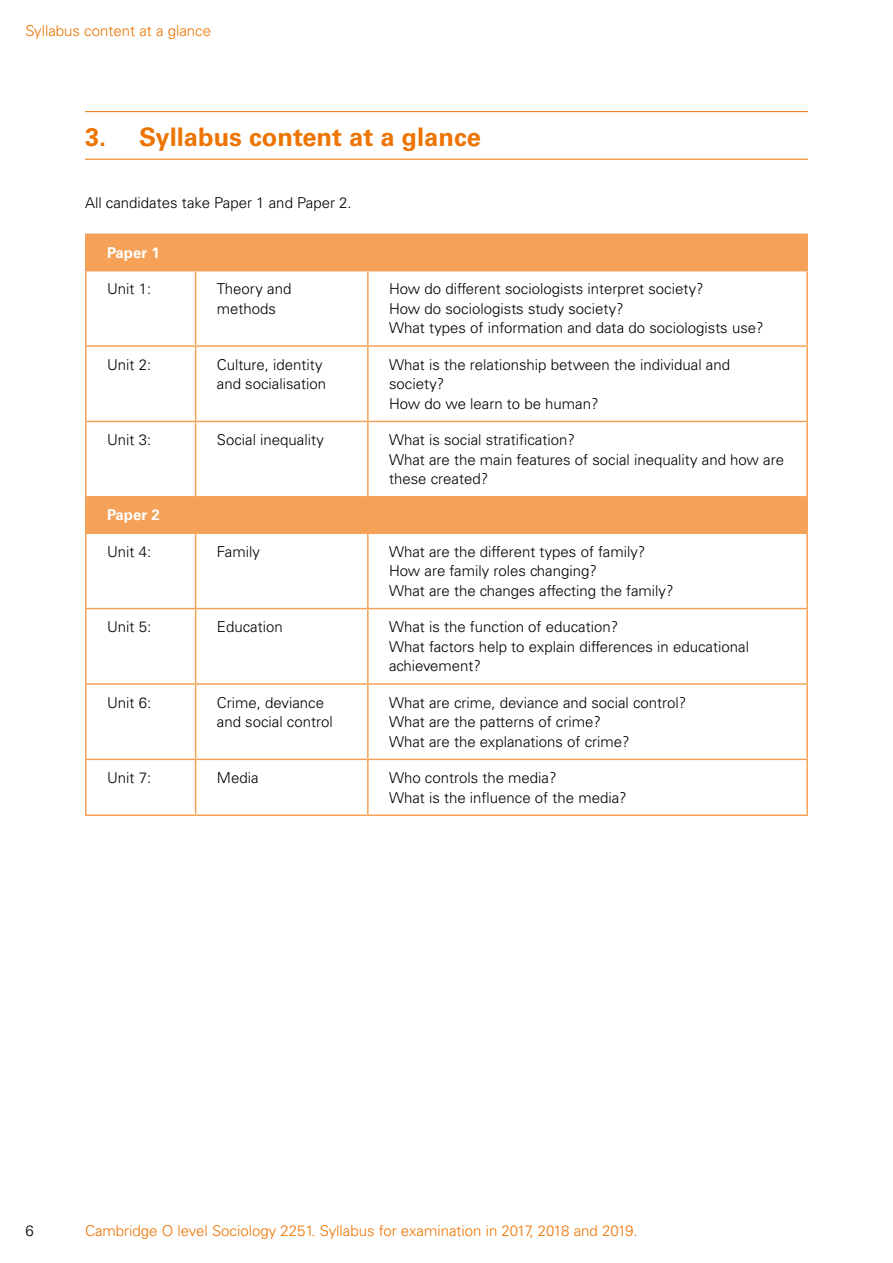
<style>
.page{position:relative;width:893px;height:1263px;background:#fff}
.page>*{position:absolute;margin:0;border:0;box-sizing:border-box;transform-origin:0 0}
.t1{font:700 25.5px "Univers LT Std";color:#ee7402}
.t2{font:300 15px/19.5px "Univers LT Std";color:#000}
.t3{font:300 15px "Univers LT Std";color:#ee7402}
.t4{font:700 15px "Univers LT Std";color:#fff}
</style>
<div class="page">
<hr style="left:85px;top:111px;width:723px;height:1px;background:#ee7402">
<hr style="left:85px;top:159px;width:723px;height:1px;background:#ee7402">
<svg style="left:87px;top:235px;width:719px;height:297px"></svg>
<hr style="left:367px;top:271px;width:2px;height:74px;background:#f5a157">
<hr style="left:196px;top:345px;width:172px;height:2px;background:#f5a157">
<hr style="left:195px;top:347px;width:1px;height:74px;background:#f5a157">
<hr style="left:368px;top:345px;width:440px;height:2px;background:#f5a157">
<hr style="left:367px;top:347px;width:2px;height:74px;background:#f5a157">
<hr style="left:85px;top:421px;width:111px;height:1px;background:#f5a157">
<hr style="left:196px;top:421px;width:172px;height:1px;background:#f5a157">
<hr style="left:195px;top:422px;width:1px;height:74px;background:#f5a157">
<hr style="left:368px;top:421px;width:440px;height:1px;background:#f5a157">
<hr style="left:367px;top:422px;width:2px;height:74px;background:#f5a157">
<hr style="left:195px;top:534px;width:1px;height:74px;background:#f5a157">
<hr style="left:367px;top:534px;width:2px;height:74px;background:#f5a157">
<hr style="left:85px;top:608px;width:111px;height:1px;background:#f5a157">
<hr style="left:196px;top:608px;width:172px;height:1px;background:#f5a157">
<hr style="left:195px;top:609px;width:1px;height:74px;background:#f5a157">
<hr style="left:368px;top:608px;width:440px;height:1px;background:#f5a157">
<hr style="left:367px;top:609px;width:2px;height:74px;background:#f5a157">
<hr style="left:85px;top:683px;width:111px;height:2px;background:#f5a157">
<hr style="left:196px;top:683px;width:172px;height:2px;background:#f5a157">
<hr style="left:195px;top:685px;width:1px;height:74px;background:#f5a157">
<hr style="left:368px;top:683px;width:440px;height:2px;background:#f5a157">
<hr style="left:367px;top:685px;width:2px;height:74px;background:#f5a157">
<hr style="left:85px;top:759px;width:111px;height:1px;background:#f5a157">
<hr style="left:196px;top:759px;width:172px;height:1px;background:#f5a157">
<hr style="left:195px;top:760px;width:1px;height:54px;background:#f5a157">
<hr style="left:368px;top:759px;width:440px;height:1px;background:#f5a157">
<hr style="left:367px;top:760px;width:2px;height:54px;background:#f5a157">
<hr style="left:806px;top:271px;width:2px;height:74px;background:#f5a157">
<hr style="left:85px;top:347px;width:2px;height:74px;background:#f5a157">
<hr style="left:806px;top:347px;width:2px;height:74px;background:#f5a157">
<hr style="left:85px;top:422px;width:2px;height:74px;background:#f5a157">
<hr style="left:806px;top:422px;width:2px;height:74px;background:#f5a157">
<hr style="left:85px;top:534px;width:2px;height:74px;background:#f5a157">
<hr style="left:806px;top:534px;width:2px;height:74px;background:#f5a157">
<hr style="left:85px;top:609px;width:2px;height:74px;background:#f5a157">
<hr style="left:806px;top:609px;width:2px;height:74px;background:#f5a157">
<hr style="left:85px;top:685px;width:2px;height:74px;background:#f5a157">
<hr style="left:806px;top:685px;width:2px;height:74px;background:#f5a157">
<hr style="left:85px;top:760px;width:2px;height:54px;background:#f5a157">
<hr style="left:806px;top:760px;width:2px;height:54px;background:#f5a157">
<hr style="left:85px;top:814px;width:111px;height:2px;background:#f5a157">
<hr style="left:196px;top:814px;width:172px;height:2px;background:#f5a157">
<hr style="left:368px;top:814px;width:440px;height:2px;background:#f5a157">
<hr style="left:85px;top:271px;width:2px;height:74px;background:#f5a157">
<hr style="left:195px;top:271px;width:1px;height:74px;background:#f5a157">
<hr style="left:85px;top:345px;width:111px;height:2px;background:#f5a157">
<hr style="left:85px;top:234px;width:111px;height:1px;background:#f5a157">
<hr style="left:85px;top:235px;width:2px;height:35px;background:#f5a157">
<hr style="left:196px;top:234px;width:172px;height:1px;background:#f5a157">
<hr style="left:368px;top:234px;width:440px;height:1px;background:#f5a157">
<hr style="left:806px;top:235px;width:2px;height:35px;background:#f5a157">
<hr style="left:85px;top:270px;width:111px;height:1px;background:#f5a157">
<hr style="left:196px;top:270px;width:172px;height:1px;background:#f5a157">
<hr style="left:368px;top:270px;width:440px;height:1px;background:#f5a157">
<hr style="left:85px;top:496px;width:111px;height:2px;background:#f5a157">
<hr style="left:85px;top:498px;width:2px;height:34px;background:#f5a157">
<hr style="left:196px;top:496px;width:172px;height:2px;background:#f5a157">
<hr style="left:368px;top:496px;width:440px;height:2px;background:#f5a157">
<hr style="left:806px;top:498px;width:2px;height:34px;background:#f5a157">
<hr style="left:85px;top:532px;width:111px;height:2px;background:#f5a157">
<hr style="left:196px;top:532px;width:172px;height:2px;background:#f5a157">
<hr style="left:368px;top:532px;width:440px;height:2px;background:#f5a157">
<p class="t3" style="left:26px;top:22px;width:187px">Syllabus content at a glance</p>
<h1 class="t1" style="left:85px;top:122px;width:397px">3. Syllabus content at a glance</h1>
<p class="t2" style="left:85px;top:193px;width:268px">All candidates take Paper 1 and Paper 2.</p>
<p class="t4" style="left:107px;top:244px;width:54px">Paper 1</p>
<p class="t2" style="left:107px;top:279px;width:46px">Unit 1:</p>
<p class="t2" style="left:217px;top:279px;width:76px">Theory and methods</p>
<p class="t2" style="left:389px;top:279px;width:376px">How do different sociologists interpret society?<br>How do sociologists study society?<br>What types of information and data do sociologists use?</p>
<p class="t2" style="left:107px;top:355px;width:46px">Unit 2:</p>
<p class="t2" style="left:217px;top:355px;width:111px">Culture, identity and socialisation</p>
<p class="t2" style="left:389px;top:355px;width:342px">What is the relationship between the individual and society?<br>How do we learn to be human?</p>
<p class="t2" style="left:107px;top:430px;width:46px">Unit 3:</p>
<p class="t2" style="left:217px;top:430px;width:108px">Social inequality</p>
<p class="t2" style="left:389px;top:430px;width:396px">What is social stratification?<br>What are the main features of social inequality and how are these created?</p>
<p class="t4" style="left:107px;top:506px;width:54px">Paper 2</p>
<p class="t2" style="left:107px;top:542px;width:46px">Unit 4:</p>
<p class="t2" style="left:217px;top:542px;width:45px">Family</p>
<p class="t2" style="left:389px;top:542px;width:286px">What are the different types of family?<br>How are family roles changing?<br>What are the changes affecting the family?</p>
<p class="t2" style="left:107px;top:617px;width:46px">Unit 5:</p>
<p class="t2" style="left:217px;top:617px;width:67px">Education</p>
<p class="t2" style="left:389px;top:617px;width:361px">What is the function of education?<br>What factors help to explain differences in educational achievement?</p>
<p class="t2" style="left:107px;top:692px;width:46px">Unit 6:</p>
<p class="t2" style="left:217px;top:692px;width:117px">Crime, deviance and social control</p>
<p class="t2" style="left:389px;top:692px;width:299px">What are crime, deviance and social control?<br>What are the patterns of crime?<br>What are the explanations of crime?</p>
<p class="t2" style="left:107px;top:768px;width:46px">Unit 7:</p>
<p class="t2" style="left:217px;top:768px;width:43px">Media</p>
<p class="t2" style="left:389px;top:768px;width:239px">Who controls the media?<br>What is the influence of the media?</p>
<p class="t2" style="left:26px;top:1220px;width:10px">6</p>
<p class="t3" style="left:85px;top:1221px;width:554px">Cambridge O level Sociology 2251. Syllabus for examination in 2017, 2018 and 2019.</p>
</div>
